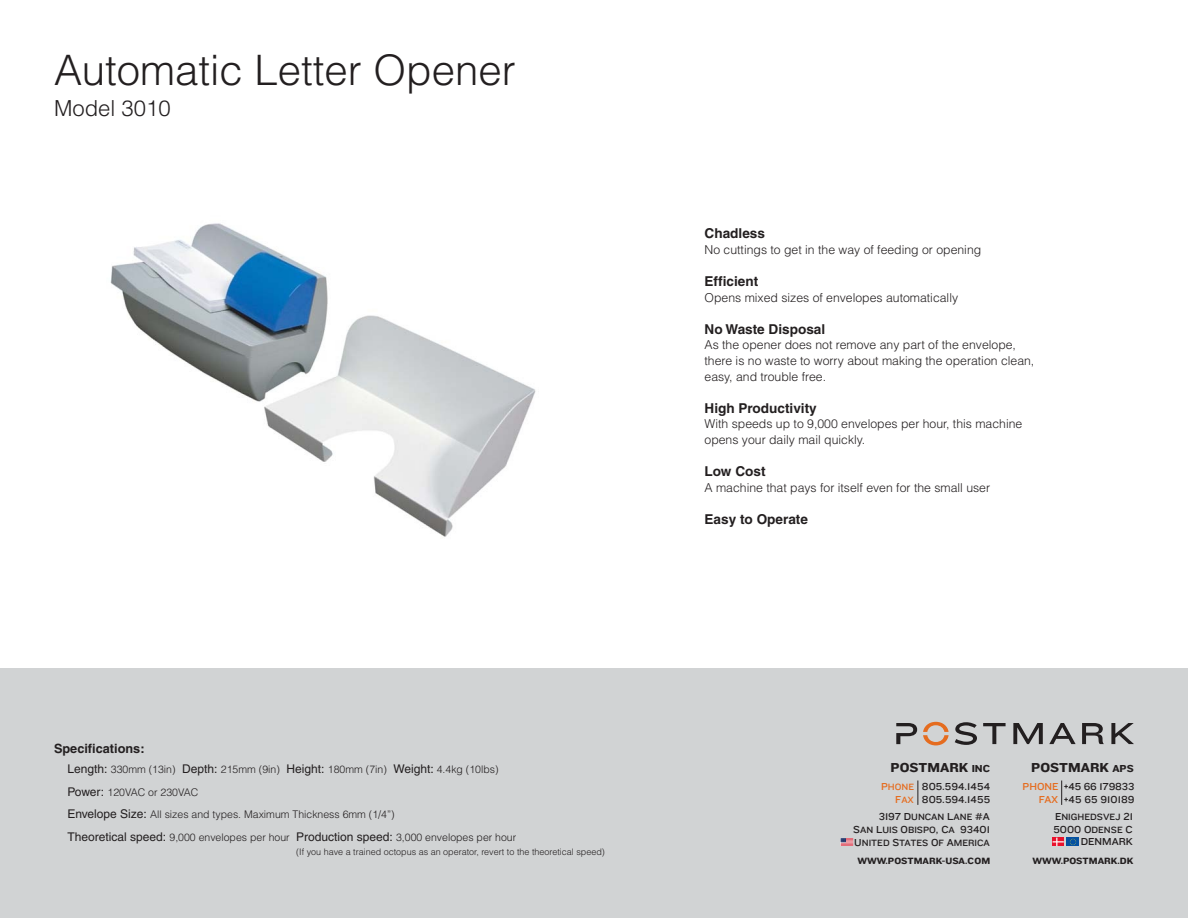
<style>
.page{position:relative;width:1188px;height:918px;background:#fff}
.page>*{position:absolute;margin:0;border:0;box-sizing:border-box;transform-origin:0 0}
.t1{font:300 42px "Helvetica LT";color:#231f20}
.t2{font:300 22.05px "Helvetica LT";color:#231f20}
.t3{font:700 13.65px "Helvetica LT";color:#231f20}
.t4{font:13.5px "Knockout HTF52 Cruiserweight";color:#231f20}
.t5{font:700 12.75px "Helvetica LT";color:#231f20}
.t6{font:300 12.3px/15.6px "Helvetica LT";color:#231f20}
.t7{font:300 10.5px/22.5px "Helvetica LT";color:#231f20}
.t8{font:10.5px/13px "Knockout HTF32 Junior Cruiserwt";color:#231f20;text-align:right}
.t9{font:10.5px "Knockout HTF32 Junior Cruiserwt";color:#e56c1f}
.t10{font:9.45px/12.8px "Knockout HTF32 Junior Cruiserwt";color:#231f20}
.t11{font:9.45px "Knockout HTF52 Cruiserweight";color:#231f20}
.t12{font:9.45px/13px "Knockout HTF32 Junior Cruiserwt";color:#e56c1f;text-align:right}
.t13{font:300 9px "Helvetica LT";color:#231f20}
.s1{font-weight:400;font-size:12px}
.s2{font-size:10.5px}
.s3{font-size:9.45px}
.s4{color:#e56c1f}
</style>
<div class="page">
<div style="left:0;top:669px;width:1188px;height:249px;background:#d1d3d4"></div>
<svg style="left:1053px;top:838px;width:11px;height:8px"></svg>
<div style="left:1067px;top:838px;width:12px;height:8px;background:#0551a1"></div>
<svg style="left:1070px;top:839px;width:6px;height:6px"></svg>
<svg style="left:841px;top:838px;width:12px;height:8px"></svg>
<svg style="left:918px;top:781px;width:1px;height:24px"></svg>
<svg style="left:1061px;top:781px;width:1px;height:24px"></svg>
<svg style="left:955px;top:722px;width:22px;height:23px"></svg>
<svg style="left:983px;top:723px;width:23px;height:21px"></svg>
<svg style="left:1013px;top:723px;width:30px;height:21px"></svg>
<svg style="left:1049px;top:723px;width:27px;height:21px"></svg>
<svg style="left:1082px;top:723px;width:22px;height:21px"></svg>
<svg style="left:1111px;top:723px;width:23px;height:21px"></svg>
<svg style="left:896px;top:723px;width:21px;height:21px"></svg>
<svg style="left:923px;top:722px;width:26px;height:23px"></svg>
<img style="left:110px;top:223px;width:426px;height:314px">
<h1 class="t1" style="left:54px;top:55px;width:463px">Automatic Letter Opener</h1>
<h2 class="t2" style="left:54px;top:100px;width:118px">Model 3010</h2>
<p class="t5" style="left:54px;top:744px;width:92px">Specifications:</p>
<p class="t7" style="left:67px;top:759px;width:433px"><span class="s1">Length:</span> 330mm (13in) <span class="s1">Depth:</span> 215mm (9in) <span class="s1">Height:</span> 180mm (7in) <span class="s1">Weight:</span> 4.4kg (10lbs)</p>
<p class="t7" style="left:67px;top:782px;width:450px"><span class="s1">Power:</span> 120VAC or 230VAC<br><span class="s1">Envelope Size:</span> All sizes and types. Maximum Thickness 6mm (1/4”)<br><span class="s1">Theoretical speed:</span> 9,000 envelopes per hour <span class="s1">Production speed:</span> 3,000 envelopes per hour</p>
<p class="t13" style="left:296px;top:848px;width:310px">(If you have a trained octopus as an operator, revert to the theoretical speed)</p>
<p class="t3" style="left:705px;top:228px;width:62px">Chadless</p>
<p class="t6" style="left:705px;top:243px;width:278px">No cuttings to get in the way of feeding or opening</p>
<p class="t3" style="left:705px;top:276px;width:55px">Efficient</p>
<p class="t6" style="left:705px;top:291px;width:255px">Opens mixed sizes of envelopes automatically</p>
<p class="t3" style="left:705px;top:324px;width:122px">No Waste Disposal</p>
<p class="t6" style="left:705px;top:339px;width:331px">As the opener does not remove any part of the envelope, there is no waste to worry about making the operation clean, easy, and trouble free.</p>
<p class="t3" style="left:705px;top:403px;width:114px">High Productivity</p>
<p class="t6" style="left:705px;top:418px;width:319px">With speeds up to 9,000 envelopes per hour, this machine opens your daily mail quickly.</p>
<p class="t3" style="left:705px;top:467px;width:62px">Low Cost</p>
<p class="t6" style="left:705px;top:481px;width:287px">A machine that pays for itself even for the small user</p>
<p class="t3" style="left:705px;top:514px;width:105px">Easy to Operate</p>
<p class="t4" style="left:891px;top:763px;width:101px">POSTMARK <span class="s2">INC</span></p>
<p class="t4" style="left:1031px;top:763px;width:104px">POSTMARK <span class="s2">APS</span></p>
<p class="t8" style="left:922px;top:781px;width:70px;text-align:left">805.594.1454<br>805.594.1455</p>
<p class="t12" style="left:881px;top:781px;width:35px"><span class="s2">P</span>HONE<br><span class="s2">F</span>AX</p>
<p class="t8" style="left:879px;top:811px;width:113px">3197 D<span class="s3">UNCAN</span> L<span class="s3">ANE</span> #A</p>
<p class="t10" style="left:853px;top:824px;width:138px"><span class="s2">S</span>AN <span class="s2">L</span>UIS <span class="s2">O</span>BISPO<span class="s2">, C</span>A <span class="s2">93401<br>U</span>NITED <span class="s2">S</span>TATES <span class="s2">O</span>F <span class="s2">A</span>MERICA</p>
<p class="t11" style="left:857px;top:858px;width:135px">WWW.POSTMARK-USA.COM</p>
<p class="t8" style="left:1023px;top:780px;width:113px"><span class="s4">PHONE</span> +45 66 179833 +45 65 910189</p>
<p class="t9" style="left:1039px;top:796px;width:21px">FAX</p>
<p class="t10" style="left:1055px;top:811px;width:79px"><span class="s2">E</span>NIGHEDSVEJ <span class="s2">21</span></p>
<p class="t8" style="left:1054px;top:824px;width:81px">5000 O<span class="s3">DENSE</span> C</p>
<p class="t8" style="left:1081px;top:836px;width:54px">DENMARK</p>
<p class="t11" style="left:1032px;top:858px;width:103px">WWW.POSTMARK.DK</p>
</div>
